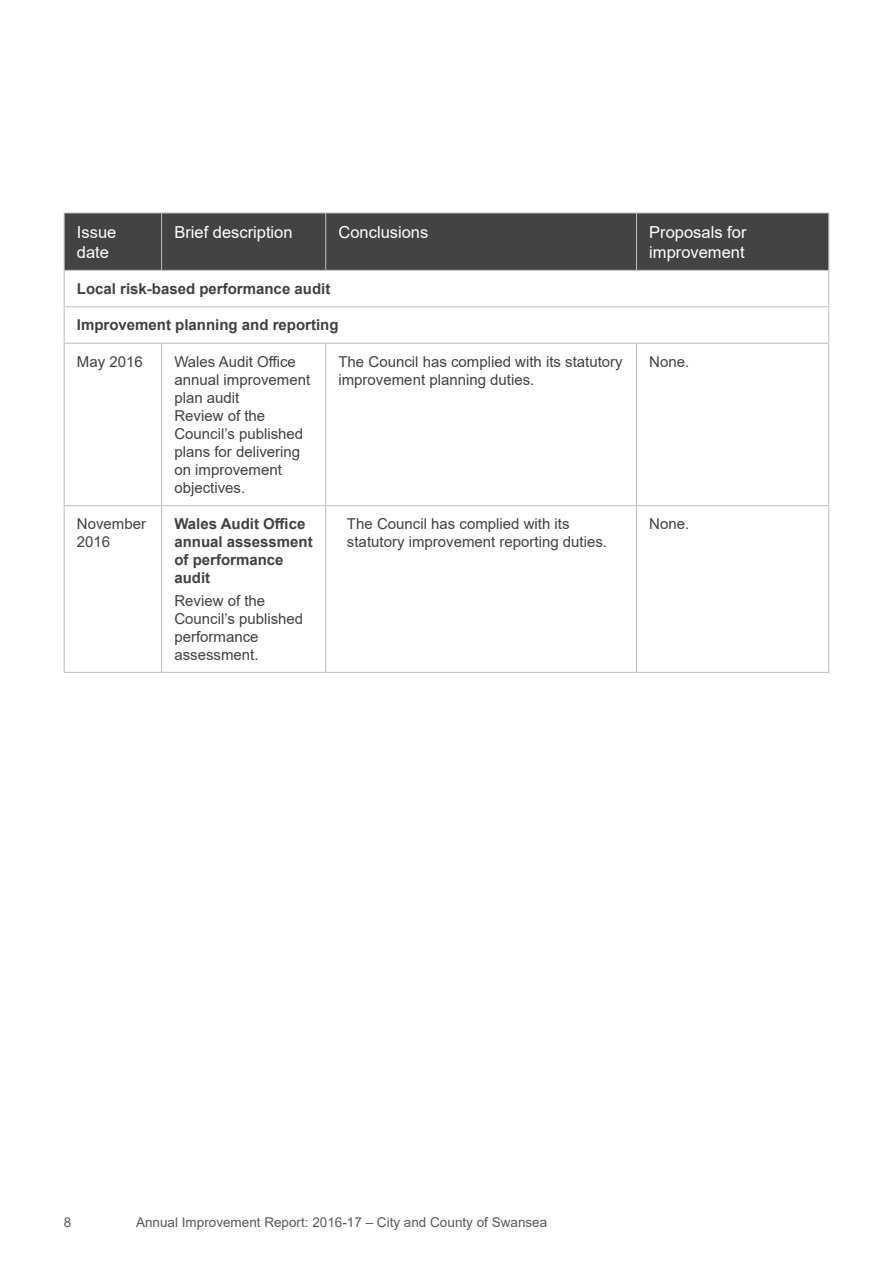
<style>
.page{position:relative;width:893px;height:1263px;background:#fff}
.page>*{position:absolute;margin:0;border:0;box-sizing:border-box;transform-origin:0 0}
.Table_header_text{font:16.5px/19.8px "Arial";color:#fff}
.Table_bullet_text{font:15px/18px "Arial";color:#414042}
.Table_text{font:15px/18px "Arial";color:#414042}
.Table_text-2{font:700 15px "Arial";color:#414042}
.Table_bullet_text-2{font:700 15px/18px "Arial";color:#414042}
.t1{font:13.5px "Arial";color:#58595b}
</style>
<div class="page">
<div style="left:65px;top:214px;width:763px;height:56px;background:#434343"></div>
<svg style="left:65px;top:307px;width:763px;height:365px"></svg>
<hr style="left:64px;top:213px;width:98px;height:1px;background:#bcbec0">
<hr style="left:64px;top:213px;width:1px;height:57px;background:#bcbec0">
<hr style="left:162px;top:213px;width:164px;height:1px;background:#bcbec0">
<hr style="left:161px;top:213px;width:1px;height:57px;background:#bcbec0">
<hr style="left:326px;top:213px;width:310px;height:1px;background:#bcbec0">
<hr style="left:325px;top:213px;width:1px;height:57px;background:#bcbec0">
<hr style="left:636px;top:213px;width:193px;height:1px;background:#bcbec0">
<hr style="left:636px;top:213px;width:1px;height:57px;background:#bcbec0">
<hr style="left:828px;top:213px;width:1px;height:57px;background:#bcbec0">
<hr style="left:64px;top:270px;width:98px;height:1px;background:#bcbec0">
<hr style="left:64px;top:271px;width:1px;height:35px;background:#bcbec0">
<hr style="left:162px;top:270px;width:164px;height:1px;background:#bcbec0">
<hr style="left:326px;top:270px;width:310px;height:1px;background:#bcbec0">
<hr style="left:636px;top:270px;width:193px;height:1px;background:#bcbec0">
<hr style="left:828px;top:271px;width:1px;height:35px;background:#bcbec0">
<hr style="left:64px;top:306px;width:98px;height:1px;background:#bcbec0">
<hr style="left:64px;top:307px;width:1px;height:36px;background:#bcbec0">
<hr style="left:162px;top:306px;width:164px;height:1px;background:#bcbec0">
<hr style="left:326px;top:306px;width:310px;height:1px;background:#bcbec0">
<hr style="left:636px;top:306px;width:193px;height:1px;background:#bcbec0">
<hr style="left:828px;top:307px;width:1px;height:36px;background:#bcbec0">
<hr style="left:64px;top:343px;width:98px;height:1px;background:#bcbec0">
<hr style="left:64px;top:344px;width:1px;height:161px;background:#bcbec0">
<hr style="left:162px;top:343px;width:164px;height:1px;background:#bcbec0">
<hr style="left:161px;top:344px;width:1px;height:161px;background:#bcbec0">
<hr style="left:326px;top:343px;width:310px;height:1px;background:#bcbec0">
<hr style="left:325px;top:344px;width:1px;height:161px;background:#bcbec0">
<hr style="left:636px;top:343px;width:193px;height:1px;background:#bcbec0">
<hr style="left:636px;top:344px;width:1px;height:161px;background:#bcbec0">
<hr style="left:828px;top:344px;width:1px;height:161px;background:#bcbec0">
<hr style="left:64px;top:505px;width:98px;height:1px;background:#bcbec0">
<hr style="left:64px;top:506px;width:1px;height:166px;background:#bcbec0">
<hr style="left:162px;top:505px;width:164px;height:1px;background:#bcbec0">
<hr style="left:161px;top:506px;width:1px;height:166px;background:#bcbec0">
<hr style="left:326px;top:505px;width:310px;height:1px;background:#bcbec0">
<hr style="left:325px;top:506px;width:1px;height:166px;background:#bcbec0">
<hr style="left:636px;top:505px;width:193px;height:1px;background:#bcbec0">
<hr style="left:636px;top:506px;width:1px;height:166px;background:#bcbec0">
<hr style="left:828px;top:506px;width:1px;height:166px;background:#bcbec0">
<hr style="left:64px;top:672px;width:98px;height:1px;background:#bcbec0">
<hr style="left:162px;top:672px;width:164px;height:1px;background:#bcbec0">
<hr style="left:326px;top:672px;width:310px;height:1px;background:#bcbec0">
<hr style="left:636px;top:672px;width:193px;height:1px;background:#bcbec0">
<p class="Table_header_text" style="left:77px;top:222px;width:41px">Issue date</p>
<p class="Table_header_text" style="left:174px;top:222px;width:120px">Brief description</p>
<p class="Table_header_text" style="left:338px;top:222px;width:91px">Conclusions</p>
<p class="Table_header_text" style="left:649px;top:222px;width:99px">Proposals for improvement</p>
<p class="Table_text-2" style="left:77px;top:278px;width:255px">Local risk-based performance audit</p>
<p class="Table_text-2" style="left:77px;top:315px;width:263px">Improvement planning and reporting</p>
<p class="Table_text" style="left:77px;top:352px;width:67px">May 2016</p>
<p class="Table_text" style="left:174px;top:352px;width:137px">Wales Audit Office annual improvement plan audit</p>
<p class="Table_text" style="left:174px;top:406px;width:130px">Review of the<br>Council’s published plans for delivering on improvement objectives.</p>
<p class="Table_bullet_text" style="left:338px;top:352px;width:286px">The Council has complied with its statutory improvement planning duties.</p>
<p class="Table_text" style="left:649px;top:352px;width:42px">None.</p>
<p class="Table_text" style="left:77px;top:515px;width:71px">November<br>2016</p>
<p class="Table_bullet_text-2" style="left:174px;top:515px;width:140px">Wales Audit Office annual assessment of performance audit</p>
<p class="Table_bullet_text" style="left:174px;top:591px;width:130px">Review of the<br>Council’s published performance assessment.</p>
<p class="Table_bullet_text" style="left:347px;top:515px;width:262px">The Council has complied with its statutory improvement reporting duties.</p>
<p class="Table_bullet_text" style="left:649px;top:515px;width:42px">None.</p>
<p class="t1" style="left:64px;top:1213px;width:9px">8</p>
<p class="t1" style="left:136px;top:1213px;width:413px">Annual Improvement Report: 2016-17 – City and County of Swansea</p>
</div>
